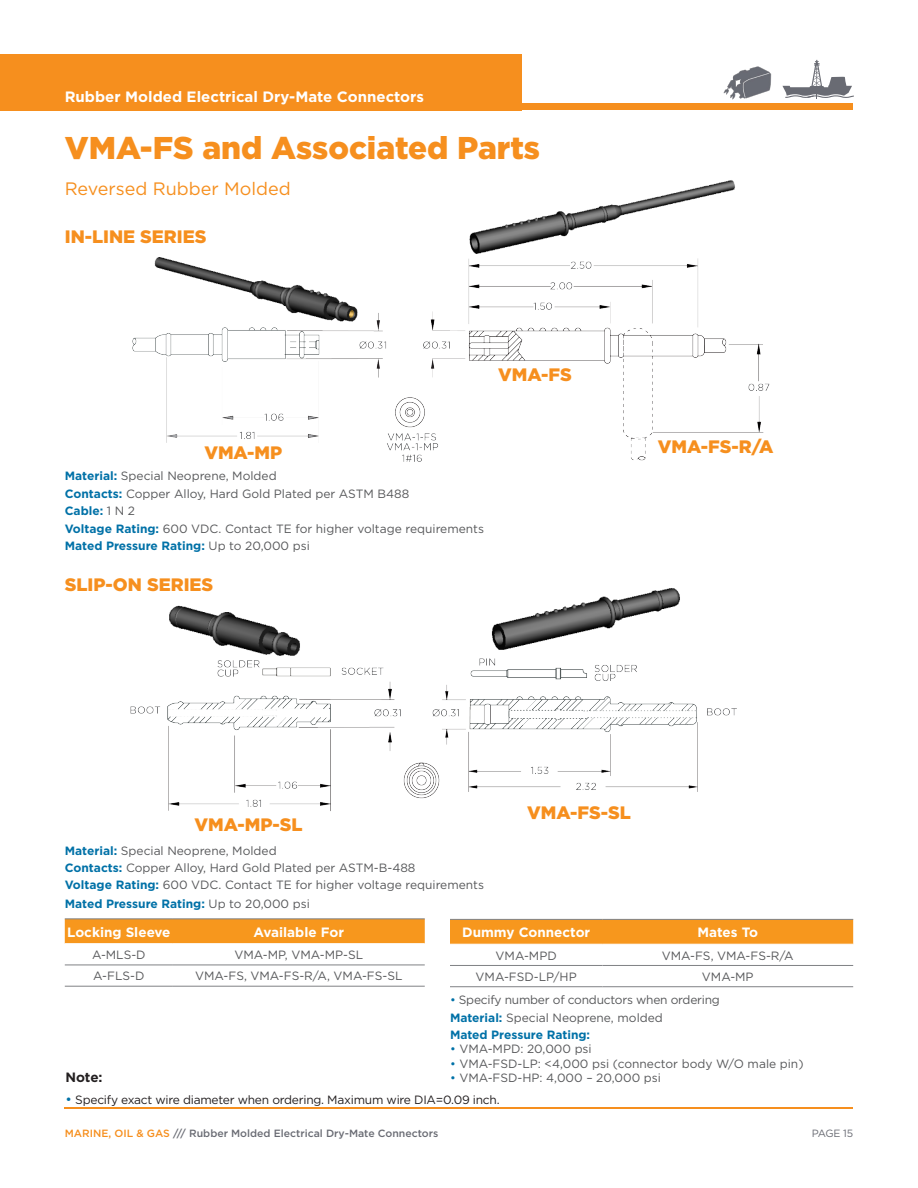
<style>
.page{position:relative;width:918px;height:1188px;background:#fff}
.page>*{position:absolute;margin:0;border:0;box-sizing:border-box;transform-origin:0 0}
.B_Body_Headline_2_Orange{font:900 31.5px "Gotham";color:#f68f1e}
.B_Body_Headline_2_Orange-2{font:900 18px "Gotham";color:#f68f1e}
.B_Body_Headline_2_Orange-3{font:18px "Gotham";color:#f68f1e}
.t1{font:700 15px "Gotham";color:#fff}
.OI_Body_Center{font:700 13.5px "Gotham";color:#fff}
.PRODUCT_TYPE{font:700 13.5px "Gotham";color:#231f20}
.PRODUCT_TYPE-2{font:12px "Gotham";color:#57585a}
.PRODUCT_TYPE-3{font:700 12px "Gotham";color:#0071a7}
.PRODUCT_TYPE-4{font:12px "Gotham";letter-spacing:-.02em;color:#231f20}
.OI_Body_Center-2{font:12px "Gotham";color:#57585a}
.PRODUCT_TYPE-5{font:12px "Gotham";letter-spacing:-.02em;color:#57585a}
.t2{font:500 10.5px "Gotham";color:#696b73}
.t3{font:10.5px "Gotham";letter-spacing:-.04em;color:#696b73}
.s1{font-weight:700;color:#0071a7}
.s2{font-weight:400;color:#57585a}
.s3{color:#0071a7}
.s4{font-size:13.5px;color:#0071a7}
.s5{color:#f68f1e}
</style>
<div class="page">
<hr style="left:65px;top:1107px;width:788px;height:1px;background:#f68f1e">
<div style="left:0;top:54px;width:522px;height:56px;background:#f68f1e"></div>
<div style="left:0;top:104px;width:853px;height:6px;background:#f68f1e"></div>
<img style="left:723px;top:66px;width:49px;height:34px">
<svg style="left:782px;top:60px;width:71px;height:39px"></svg>
<img style="left:469px;top:180px;width:266px;height:70px">
<img style="left:132px;top:250px;width:638px;height:212px">
<img style="left:132px;top:250px;width:258px;height:77px">
<div style="left:132px;top:443px;width:222px;height:28px;background:#fff"></div>
<div style="left:477px;top:365px;width:117px;height:33px;background:#fff"></div>
<div style="left:657px;top:437px;width:117px;height:30px;background:#fff"></div>
<img style="left:130px;top:664px;width:607px;height:147px">
<img style="left:147px;top:605px;width:169px;height:63px">
<img style="left:479px;top:588px;width:201px;height:76px">
<div style="left:468px;top:800px;width:222px;height:47px;background:#fff"></div>
<div style="left:65px;top:920px;width:360px;height:23px;background:#f7971d"></div>
<hr style="left:65px;top:919px;width:108px;height:1px;background:#808285">
<hr style="left:173px;top:919px;width:252px;height:1px;background:#808285">
<hr style="left:65px;top:965px;width:108px;height:1px;background:#808285">
<hr style="left:173px;top:965px;width:252px;height:1px;background:#808285">
<hr style="left:65px;top:986px;width:108px;height:1px;background:#808285">
<hr style="left:173px;top:986px;width:252px;height:1px;background:#808285">
<div style="left:450px;top:920px;width:403px;height:24px;background:#f7971d"></div>
<hr style="left:450px;top:919px;width:152px;height:1px;background:#808285">
<hr style="left:602px;top:919px;width:251px;height:1px;background:#808285">
<hr style="left:450px;top:965px;width:152px;height:1px;background:#808285">
<hr style="left:602px;top:965px;width:251px;height:1px;background:#808285">
<hr style="left:450px;top:986px;width:152px;height:1px;background:#808285">
<hr style="left:602px;top:986px;width:251px;height:1px;background:#808285">
<p class="t1" style="left:65px;top:87px;width:361px">Rubber Molded Electrical Dry-Mate Connectors</p>
<p class="B_Body_Headline_2_Orange" style="left:65px;top:126px;width:477px">VMA-FS and Associated Parts</p>
<p class="B_Body_Headline_2_Orange-3" style="left:65px;top:177px;width:227px">Reversed Rubber Molded</p>
<p class="B_Body_Headline_2_Orange-2" style="left:65px;top:224px;width:143px">IN-LINE SERIES</p>
<p class="B_Body_Headline_2_Orange-2" style="left:498px;top:362px;width:75px">VMA-FS</p>
<p class="B_Body_Headline_2_Orange-2" style="left:204px;top:440px;width:79px">VMA-MP</p>
<p class="PRODUCT_TYPE-2" style="left:65px;top:469px;width:213px"><span class="s1">Material:</span> Special Neoprene, Molded</p>
<p class="PRODUCT_TYPE-2" style="left:65px;top:486px;width:346px"><span class="s1">Contacts:</span> Copper Alloy, Hard Gold Plated per ASTM B488</p>
<p class="PRODUCT_TYPE-3" style="left:65px;top:503px;width:72px">Cable: <span class="s2">1 N 2</span></p>
<p class="PRODUCT_TYPE-2" style="left:65px;top:521px;width:421px"><span class="s1">Voltage Rating:</span> 600 VDC. Contact TE for higher voltage requirements</p>
<p class="PRODUCT_TYPE-3" style="left:65px;top:538px;width:247px">Mated Pressure Rating: <span class="s2">Up to 20,000 psi</span></p>
<p class="B_Body_Headline_2_Orange-2" style="left:65px;top:572px;width:150px">SLIP-ON SERIES</p>
<p class="B_Body_Headline_2_Orange-2" style="left:658px;top:434px;width:117px">VMA-FS-R/A</p>
<p class="B_Body_Headline_2_Orange-2" style="left:195px;top:812px;width:110px">VMA-MP-SL</p>
<p class="PRODUCT_TYPE-2" style="left:65px;top:843px;width:213px"><span class="s1">Material:</span> Special Neoprene, Molded</p>
<p class="PRODUCT_TYPE-2" style="left:65px;top:860px;width:352px"><span class="s1">Contacts:</span> Copper Alloy, Hard Gold Plated per ASTM-B-488</p>
<p class="PRODUCT_TYPE-2" style="left:65px;top:878px;width:421px"><span class="s1">Voltage Rating:</span> 600 VDC. Contact TE for higher voltage requirements</p>
<p class="PRODUCT_TYPE-3" style="left:65px;top:896px;width:247px">Mated Pressure Rating: <span class="s2">Up to 20,000 psi</span></p>
<p class="B_Body_Headline_2_Orange-2" style="left:527px;top:800px;width:105px">VMA-FS-SL</p>
<p class="OI_Body_Center" style="left:67px;top:923px;width:105px">Locking Sleeve</p>
<p class="OI_Body_Center" style="left:254px;top:923px;width:92px">Available For</p>
<p class="OI_Body_Center-2" style="left:92px;top:947px;width:55px">A-MLS-D</p>
<p class="OI_Body_Center-2" style="left:234px;top:947px;width:130px">VMA-MP, VMA-MP-SL</p>
<p class="OI_Body_Center-2" style="left:93px;top:968px;width:53px">A-FLS-D</p>
<p class="OI_Body_Center-2" style="left:195px;top:968px;width:209px">VMA-FS, VMA-FS-R/A, VMA-FS-SL</p>
<p class="OI_Body_Center" style="left:462px;top:923px;width:130px">Dummy Connector</p>
<p class="OI_Body_Center" style="left:698px;top:923px;width:62px">Mates To</p>
<p class="PRODUCT_TYPE-2" style="left:496px;top:948px;width:63px">VMA-MPD</p>
<p class="PRODUCT_TYPE-2" style="left:662px;top:948px;width:133px">VMA-FS, VMA-FS-R/A</p>
<p class="PRODUCT_TYPE-2" style="left:476px;top:969px;width:103px">VMA-FSD-LP/HP</p>
<p class="PRODUCT_TYPE-2" style="left:702px;top:969px;width:53px">VMA-MP</p>
<p class="PRODUCT_TYPE-5" style="left:450px;top:992px;width:271px"><span class="s3">•</span> Specify number of conductors when ordering</p>
<p class="PRODUCT_TYPE-2" style="left:450px;top:1010px;width:214px"><span class="s1">Material:</span> Special Neoprene, molded</p>
<p class="PRODUCT_TYPE-3" style="left:450px;top:1027px;width:142px">Mated Pressure Rating:</p>
<p class="PRODUCT_TYPE-2" style="left:450px;top:1041px;width:143px"><span class="s3">•</span> VMA-MPD: 20,000 psi</p>
<p class="PRODUCT_TYPE-2" style="left:450px;top:1056px;width:355px"><span class="s3">•</span> VMA-FSD-LP: &lt;4,000 psi (connector body W/O male pin)</p>
<p class="PRODUCT_TYPE-2" style="left:450px;top:1070px;width:212px"><span class="s3">•</span> VMA-FSD-HP: 4,000 – 20,000 psi</p>
<p class="PRODUCT_TYPE" style="left:65px;top:1069px;width:39px">Note:</p>
<p class="PRODUCT_TYPE-4" style="left:65px;top:1092px;width:436px"><span class="s4">•</span> Specify exact wire diameter when ordering. Maximum wire DIA=0.09 inch.</p>
<p class="t2" style="left:65px;top:1126px;width:375px"><span class="s5">MARINE, OIL &amp; GAS</span> /// Rubber Molded Electrical Dry-Mate Connectors</p>
<p class="t3" style="left:812px;top:1127px;width:43px">PAGE 15</p>
</div>
